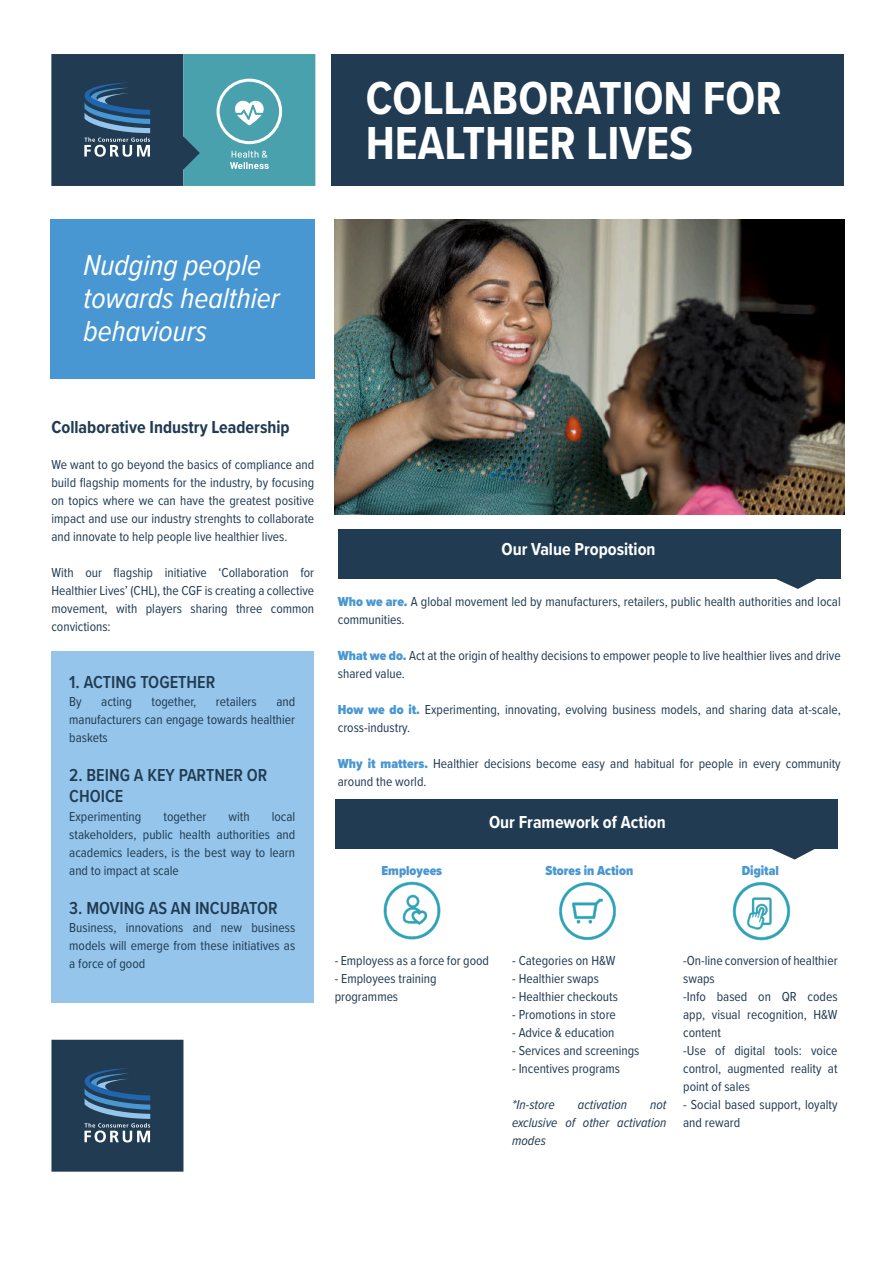
<style>
.page{position:relative;width:893px;height:1263px;background:#fff}
.page>*{position:absolute;margin:0;border:0;box-sizing:border-box;transform-origin:0 0}
.t1{font:700 48px/45px "Proxima Nova Cond";color:#fff}
.t2{font:italic 30px/33px "Proxima Nova Cond";color:#fff}
.t3{font:600 18px/21px "Proxima Nova Cond";color:#203b52}
.t4{font:700 18px "Proxima Nova Cond";color:#fff}
.t5{font:700 18px "Proxima Nova Cond";color:#203b52}
.t6{font:13.5px/18px "Proxima Nova Cond";color:#203b52}
.t7{font:italic 13.5px/18px "Proxima Nova Cond";color:#203b52;text-align:justify}
.t8{font:900 13.5px "Proxima Nova Cond";color:#4997d2}
.s1{font-weight:900;color:#4997d2}
</style>
<div class="page">
<svg style="left:775px;top:578px;width:47px;height:11px"></svg>
<div style="left:338px;top:529px;width:503px;height:49px;background:#203b52"></div>
<svg style="left:772px;top:849px;width:43px;height:10px"></svg>
<div style="left:335px;top:799px;width:503px;height:50px;background:#203b52"></div>
<img style="left:383px;top:881px;width:58px;height:59px">
<img style="left:559px;top:882px;width:56px;height:57px">
<img style="left:732px;top:882px;width:59px;height:59px">
<div style="left:51px;top:651px;width:263px;height:352px;background:#95c5ea"></div>
<img style="left:335px;top:219px;width:509px;height:295px">
<div style="left:50px;top:219px;width:264px;height:159px;background:#4997d2"></div>
<svg style="left:51px;top:1040px;width:132px;height:132px;background:#2c4961"></svg>
<div style="left:332px;top:54px;width:512px;height:131px;background:#203b52"></div>
<svg style="left:51px;top:54px;width:264px;height:132px;background:#417689"></svg>
<h1 class="t1" style="left:366px;top:79px;width:418px">COLLABORATION FOR<br>HEALTHIER LIVES</h1>
<h2 class="t2" style="left:83px;top:250px;width:198px">Nudging people towards healthier behaviours</h2>
<h3 class="t5" style="left:51px;top:420px;width:240px">Collaborative Industry Leadership</h3>
<p class="t6" style="left:51px;top:456px;width:264px;text-align:justify">We want to go beyond the basics of compliance and build flagship moments for the industry, by focusing on topics where we can have the greatest positive impact and use our industry strenghts to collaborate and innovate to help people live healthier lives.</p>
<p class="t6" style="left:51px;top:564px;width:264px;text-align:justify">With our flagship initiative ‘Collaboration for Healthier Lives’ (CHL), the CGF is creating a collective movement, with players sharing three common convictions:</p>
<h3 class="t3" style="left:69px;top:672px;width:148px">1. ACTING TOGETHER</h3>
<p class="t6" style="left:69px;top:694px;width:14px">By</p>
<p class="t6" style="left:101px;top:694px;width:32px">acting</p>
<p class="t6" style="left:151px;top:694px;width:46px">together,</p>
<p class="t6" style="left:216px;top:694px;width:42px">retailers</p>
<p class="t6" style="left:69px;top:694px;width:227px;text-align:justify;text-indent:207px">and manufacturers can engage towards healthier baskets</p>
<h3 class="t3" style="left:69px;top:765px;width:200px">2. BEING A KEY PARTNER OR<br>CHOICE</h3>
<p class="t6" style="left:69px;top:808px;width:74px">Experimenting</p>
<p class="t6" style="left:163px;top:808px;width:44px">together</p>
<p class="t6" style="left:228px;top:808px;width:23px">with</p>
<p class="t6" style="left:69px;top:808px;width:227px;text-align:justify;text-indent:202px">local stakeholders, public health authorities and academics leaders, is the best way to learn and to impact at scale</p>
<h3 class="t3" style="left:69px;top:897px;width:210px">3. MOVING AS AN INCUBATOR</h3>
<p class="t6" style="left:69px;top:919px;width:227px;text-align:justify">Business, innovations and new business models will emerge from these initiatives as a force of good</p>
<h3 class="t4" style="left:501px;top:541px;width:156px">Our Value Proposition</h3>
<p class="t6" style="left:338px;top:593px;width:504px"><span class="s1">Who we are.</span> A global movement led by manufacturers, retailers, public health authorities and local communities.</p>
<p class="t6" style="left:338px;top:647px;width:504px"><span class="s1">What we do.</span> Act at the origin of healthy decisions to empower people to live healthier lives and drive shared value.</p>
<p class="t6" style="left:338px;top:701px;width:504px"><span class="s1">How we do it.</span> Experimenting, innovating, evolving business models, and sharing data at-scale, cross-industry.</p>
<p class="t6" style="left:338px;top:755px;width:504px"><span class="s1">Why it matters.</span> Healthier decisions become easy and habitual for people in every community around the world.</p>
<p class="t8" style="left:381px;top:865px;width:62px">Employees</p>
<h3 class="t4" style="left:489px;top:814px;width:178px">Our Framework of Action</h3>
<p class="t8" style="left:545px;top:865px;width:89px">Stores in Action</p>
<p class="t8" style="left:742px;top:865px;width:39px">Digital</p>
<p class="t6" style="left:335px;top:952px;width:156px">- Employess as a force for good</p>
<p class="t6" style="left:335px;top:970px;width:104px">- Employees training programmes</p>
<p class="t6" style="left:512px;top:952px;width:105px">- Categories on H&amp;W</p>
<p class="t6" style="left:512px;top:970px;width:88px">- Healthier swaps</p>
<p class="t6" style="left:512px;top:988px;width:107px">- Healthier checkouts</p>
<p class="t6" style="left:512px;top:1006px;width:105px">- Promotions in store</p>
<p class="t6" style="left:512px;top:1024px;width:104px">- Advice &amp; education</p>
<p class="t6" style="left:512px;top:1042px;width:129px">- Services and screenings</p>
<p class="t6" style="left:512px;top:1060px;width:109px">- Incentives programs</p>
<p class="t7" style="left:512px;top:1096px;width:44px">*In-store</p>
<p class="t7" style="left:578px;top:1096px;width:51px">activation</p>
<p class="t7" style="left:512px;top:1096px;width:156px;text-indent:138px">not exclusive of other activation modes</p>
<p class="t6" style="left:683px;top:952px;width:156px">-On-line conversion of healthier swaps<br>-Info based on QR codes app, visual recognition, H&amp;W content<br>-Use of digital tools: voice control, augmented reality at point of sales</p>
<p class="t6" style="left:683px;top:1096px;width:156px">- Social based support, loyalty and reward</p>
</div>
